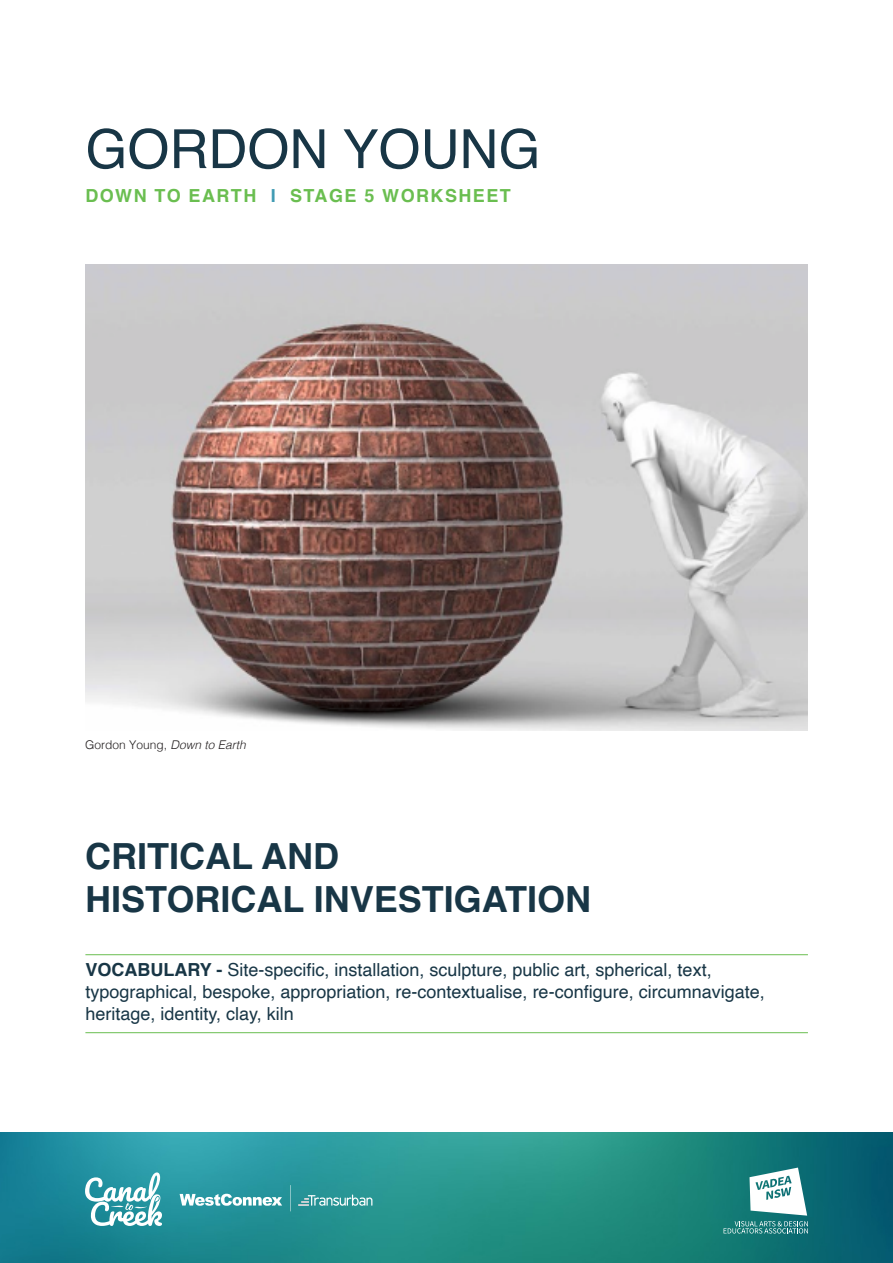
<style>
.page{position:relative;width:893px;height:1263px;background:#fff}
.page>*{position:absolute;margin:0;border:0;box-sizing:border-box;transform-origin:0 0}
.t1{font:54px "Helvetica";color:#183646}
.Heading{font:700 36px/43.2px "Helvetica";color:#183646}
.Vocab{font:18px/21.6px "Helvetica";color:#183646}
.t2{font:700 18px "Helvetica";letter-spacing:.08em;color:#6abe50}
.t3{font:300 12px "Helvetica";color:#231f20}
.s1{color:#3f9bb3}
.s2{font-style:italic}
.s3{font-weight:700}
</style>
<div class="page">
<img style="left:0;top:1132px;width:893px;height:131px">
<svg style="left:85px;top:1172px;width:77px;height:54px"></svg>
<svg style="left:180px;top:1194px;width:102px;height:12px"></svg>
<svg style="left:298px;top:1194px;width:74px;height:12px"></svg>
<svg style="left:290px;top:1185px;width:1px;height:26px"></svg>
<svg style="left:749px;top:1167px;width:58px;height:48px"></svg>
<svg style="left:724px;top:1221px;width:84px;height:12px"></svg>
<img style="left:85px;top:264px;width:723px;height:467px">
<hr style="left:85px;top:954px;width:723px;height:1px;background:#6abe50">
<hr style="left:85px;top:1032px;width:723px;height:1px;background:#6abe50">
<p class="t1" style="left:85px;top:107px;width:457px">GORDON YOUNG</p>
<p class="t2" style="left:85px;top:182px;width:427px">DOWN TO EARTH <span class="s1">I</span> STAGE 5 WORKSHEET</p>
<p class="t3" style="left:85px;top:734px;width:162px">Gordon Young, <span class="s2">Down to Earth</span></p>
<p class="Heading" style="left:85px;top:835px;width:508px">CRITICAL AND<br>HISTORICAL INVESTIGATION</p>
<p class="Vocab" style="left:85px;top:960px;width:681px"><span class="s3">VOCABULARY -</span> Site-specific, installation, sculpture, public art, spherical, text, typographical, bespoke, appropriation, re-contextualise, re-configure, circumnavigate, heritage, identity, clay, kiln</p>
</div>
